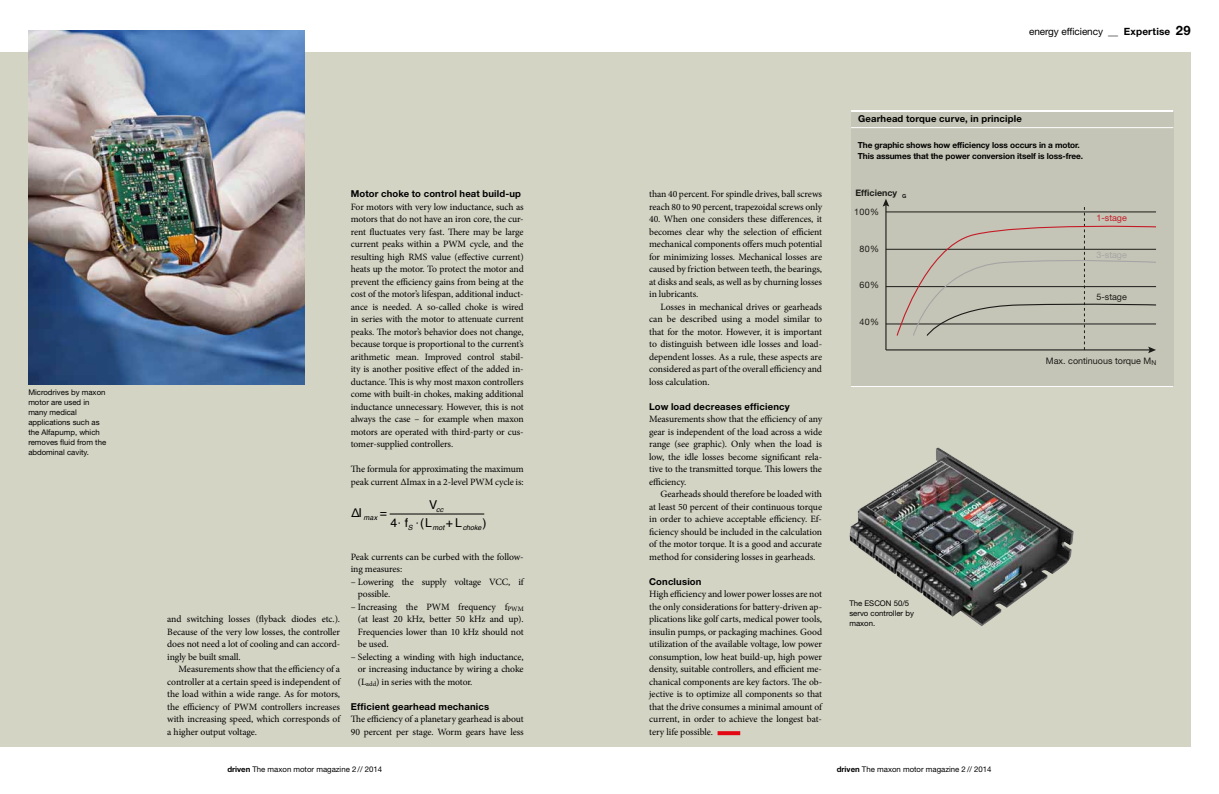
<style>
.page{position:relative;width:1219px;height:794px;background:#fff}
.page>*{position:absolute;margin:0;border:0;box-sizing:border-box;transform-origin:0 0}
.t1{font:12.2px "Helvetica";color:#000}
.t2{font:10px "Helvetica Neue LT Pro";letter-spacing:-.01em;color:#000}
.t3{font:9.6px/12.5px "Minion Pro";letter-spacing:-.01em;color:#000;text-align:justify}
.t4{font:700 9.5px "Helvetica Neue LT Pro";letter-spacing:.015em;color:#000}
.t5{font:9px "Helvetica Neue LT Pro";color:#1b1b19}
.t6{font:700 9px "Helvetica Neue";color:#1b1b19}
.t7{font:9px "Helvetica Neue LT Pro";color:#c41c27}
.t8{font:9px "Helvetica Neue LT Pro";color:#a5a5a5}
.t9{font:700 8.3px/11px "Helvetica Neue LT Pro";letter-spacing:-.01em;color:#000}
.t10{font:7.8px/10px "Helvetica Neue LT Pro";color:#000}
.t11{font:italic 7.1px "Helvetica";letter-spacing:.01em;color:#000}
.s1{font-weight:700}
.s2{font-weight:700;font-size:13px}
</style>
<div class="page">
<div style="left:0;top:52px;width:1191px;height:695px;background:#d4d4c5"></div>
<div style="left:851px;top:111px;width:322px;height:276px;background:#c5c5b7"></div>
<hr style="left:851px;top:110px;width:322px;height:2px;background:#fff">
<hr style="left:851px;top:127px;width:322px;height:1px;background:#fff">
<hr style="left:851px;top:386px;width:322px;height:1px;background:#fff">
<hr style="left:886px;top:349px;width:265px;height:1px;background:#1b1b19">
<hr style="left:885px;top:204px;width:1px;height:146px;background:#1b1b19">
<svg style="left:883px;top:199px;width:6px;height:8px"></svg>
<hr style="left:886px;top:212px;width:270px;height:1px;background:#1b1b19">
<hr style="left:886px;top:249px;width:270px;height:1px;background:#1b1b19">
<hr style="left:886px;top:286px;width:270px;height:1px;background:#1b1b19">
<hr style="left:886px;top:324px;width:270px;height:1px;background:#1b1b19">
<svg style="left:896px;top:207px;width:260px;height:146px"></svg>
<svg style="left:718px;top:731px;width:22px;height:4px"></svg>
<hr style="left:390px;top:514px;width:94px;height:1px;background:#000">
<img style="left:28px;top:31px;width:277px;height:354px">
<img style="left:849px;top:447px;width:225px;height:179px">
<p class="t10" style="left:28px;top:387px;width:79px">Microdrives by maxon motor are used in many medical applications such as the Alfapump, which removes fluid from the abdominal cavity.</p>
<p class="t2" style="left:1029px;top:26px;width:163px">energy efficiency <span class="s1">__ Expertise</span> <span class="s2">29</span></p>
<p class="t4" style="left:858px;top:113px;width:165px">Gearhead torque curve, in principle</p>
<p class="t3" style="left:167px;top:613px;width:174px">and switching losses (flyback diodes etc.).<br>Because of the very low losses, the controller does not need a lot of cooling and can accord&shy;ingly be built small.</p>
<p class="t3" style="left:167px;top:663px;width:174px;text-indent:11px">Measurements show that the efficiency of a controller at a certain speed is independent of the load within a wide range. As for motors, the efficiency of PWM controllers increases with increasing speed, which corresponds of a higher output voltage.</p>
<p class="t4" style="left:351px;top:188px;width:172px">Motor choke to control heat build-up</p>
<p class="t3" style="left:351px;top:200px;width:174px">For motors with very low inductance, such as motors that do not have an iron core, the cur&shy;rent fluctuates very fast. There may be large current peaks within a PWM cycle, and the resulting high RMS value (effective current) heats up the motor. To protect the motor and prevent the efficiency gains from being at the cost of the motor’s lifespan, additional induct&shy;ance is needed. A so-called choke is wired in series with the motor to attenuate current peaks. The motor’s behavior does not change, because torque is proportional to the current’s arithmetic mean. Improved control stabil&shy;ity is another positive effect of the added in&shy;ductance. This is why most maxon controllers come with built-in chokes, making additional inductance unnecessary. However, this is not always the case – for example when maxon motors are operated with third-party or cus&shy;tomer-supplied controllers.</p>
<p class="t3" style="left:351px;top:463px;width:174px">The formula for approximating the maximum peak current ΔImax in a 2-level PWM cycle is:</p>
<p class="t1" style="left:429px;top:495px;width:10px">V</p>
<p class="t1" style="left:351px;top:503px;width:12px">ΔI</p>
<p class="t1" style="left:380px;top:503px;width:9px">=</p>
<p class="t11" style="left:436px;top:504px;width:9px">cc</p>
<p class="t11" style="left:363px;top:512px;width:15px">max</p>
<p class="t1" style="left:390px;top:513px;width:43px">4⋅ ⋅(L</p>
<p class="t1" style="left:483px;top:513px;width:6px">)</p>
<p class="t1" style="left:405px;top:513px;width:5px">f</p>
<p class="t1" style="left:446px;top:513px;width:18px">+L</p>
<p class="t11" style="left:408px;top:521px;width:6px">S</p>
<p class="t11" style="left:433px;top:521px;width:13px">mot</p>
<p class="t11" style="left:463px;top:521px;width:20px">choke</p>
<p class="t3" style="left:351px;top:550px;width:174px">Peak currents can be curbed with the follow&shy;ing measures:</p>
<p class="t3" style="left:358px;top:575px;width:167px;text-indent:-7px">– Lowering the supply voltage VCC, if possible.</p>
<p class="t3" style="left:358px;top:600px;width:167px;text-indent:-7px">– Increasing the PWM frequency f<sub>PWM </sub>(at least 20 kHz, better 50 kHz and up).<br>Frequencies lower than 10 kHz should not be used.</p>
<p class="t3" style="left:358px;top:650px;width:167px;text-indent:-7px">– Selecting a winding with high inductance, or increasing inductance by wiring a choke (L<sub>add</sub>) in series with the motor.</p>
<p class="t4" style="left:351px;top:700px;width:140px">Efficient gearhead mechanics</p>
<p class="t3" style="left:351px;top:713px;width:174px">The efficiency of a planetary gearhead is about<br>90 percent per stage. Worm gears have less</p>
<p class="t3" style="left:649px;top:188px;width:174px">than 40 percent. For spindle drives, ball screws reach 80 to 90 percent, trapezoidal screws only</p>
<p class="t3" style="left:649px;top:213px;width:174px">40. When one considers these differences, it becomes clear why the selection of efficient mechanical components offers much potential for minimizing losses. Mechanical losses are caused by friction between teeth, the bearings, at disks and seals, as well as by churning losses in lubricants.</p>
<p class="t3" style="left:649px;top:300px;width:174px;text-indent:11px">Losses in mechanical drives or gearheads can be described using a model similar to that for the motor. However, it is important to distinguish between idle losses and load&shy;dependent losses. As a rule, these aspects are considered as part of the overall efficiency and loss calculation.</p>
<p class="t4" style="left:649px;top:400px;width:142px">Low load decreases efficiency</p>
<p class="t3" style="left:649px;top:413px;width:174px">Measurements show that the efficiency of any gear is independent of the load across a wide range (see graphic). Only when the load is low, the idle losses become significant rela&shy;tive to the transmitted torque. This lowers the efficiency.</p>
<p class="t3" style="left:649px;top:488px;width:174px;text-indent:11px">Gearheads should therefore be loaded with at least 50 percent of their continuous torque in order to achieve acceptable efficiency. Ef&shy;ficiency should be included in the calculation of the motor torque. It is a good and accurate method for considering losses in gearheads.</p>
<p class="t4" style="left:649px;top:575px;width:54px">Conclusion</p>
<p class="t3" style="left:649px;top:588px;width:174px">High efficiency and lower power losses are not the only considerations for battery-driven ap&shy;plications like golf carts, medical power tools, insulin pumps, or packaging machines. Good utilization of the available voltage, low power consumption, low heat build-up, high power density, suitable controllers, and efficient me&shy;chanical components are key factors. The ob&shy;jective is to optimize all components so that that the drive consumes a minimal amount of current, in order to achieve the longest bat&shy;tery life possible.</p>
<p class="t9" style="left:858px;top:139px;width:227px">The graphic shows how efficiency loss occurs in a motor.<br>This assumes that the power conversion itself is loss-free.</p>
<p class="t6" style="left:855px;top:187px;width:53px">Efficiency <sub>G</sub></p>
<p class="t5" style="left:854px;top:206px;width:26px">100%</p>
<p class="t5" style="left:859px;top:243px;width:21px">80%</p>
<p class="t5" style="left:859px;top:279px;width:21px">60%</p>
<p class="t5" style="left:859px;top:316px;width:21px">40%</p>
<p class="t10" style="left:849px;top:598px;width:66px">The ESCON 50/5 servo controller by maxon.</p>
<p class="t7" style="left:1096px;top:212px;width:32px">1-stage</p>
<p class="t8" style="left:1096px;top:249px;width:32px">3-stage</p>
<p class="t5" style="left:1096px;top:291px;width:32px">5-stage</p>
<p class="t5" style="left:1046px;top:355px;width:112px">Max. continuous torque M<sub>N</sub></p>
<p class="t10" style="left:227px;top:764px;width:156px"><span class="s1">driven</span> The maxon motor magazine 2 // 2014</p>
<p class="t10" style="left:837px;top:764px;width:156px"><span class="s1">driven</span> The maxon motor magazine 2 // 2014</p>
</div>
